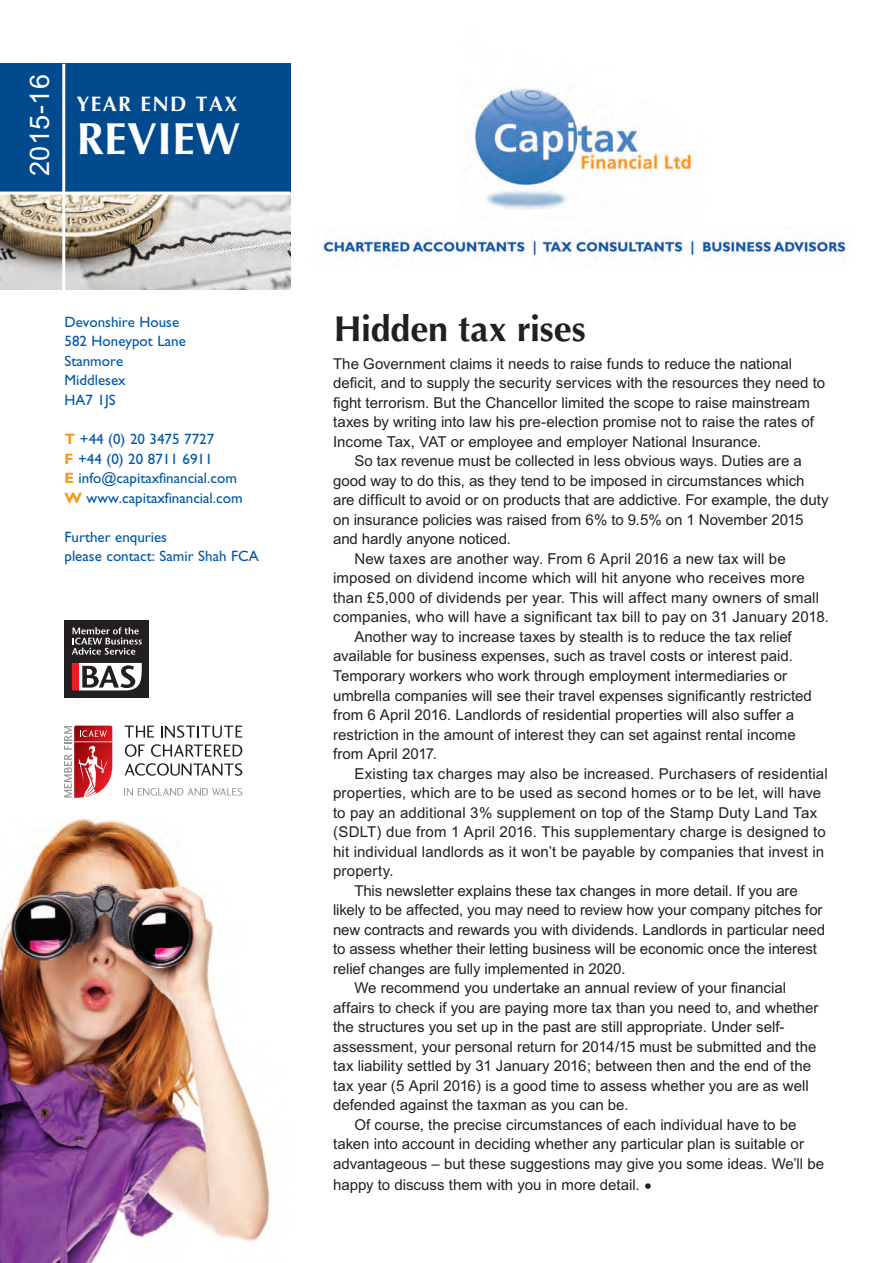
<style>
.page{position:relative;width:893px;height:1263px;background:#fff}
.page>*{position:absolute;margin:0;border:0;box-sizing:border-box;transform-origin:0 0}
.t1{font:700 45px "Optima";letter-spacing:.005em;color:#fff}
.t2{font:700 36px "Optima";letter-spacing:-.005em;color:#231f20}
.t3{font:27px "M Arial";letter-spacing:.02em;color:#fff}
.t4{font:700 21px "Optima";letter-spacing:.07em;color:#fff}
.t5{font:15px "M Arial";color:#231f20}
.t6{font:15px/19.5px "Gill Sans";color:#0157a8}
.s1{font-weight:700;color:#f7971d}
.s2{font-size:22.5px}
</style>
<div class="page">
<img style="left:0;top:195px;width:291px;height:94px">
<div style="left:0;top:64px;width:291px;height:129px;background:#004a8d"></div>
<hr style="left:62px;top:64px;width:3px;height:227px;background:#fff">
<hr style="left:0;top:192px;width:291px;height:3px;background:#fff">
<img style="left:0;top:817px;width:270px;height:446px">
<img style="left:323px;top:234px;width:523px;height:24px">
<img style="left:474px;top:87px;width:224px;height:123px">
<svg style="left:125px;top:725px;width:29px;height:12px"></svg>
<svg style="left:161px;top:725px;width:81px;height:13px"></svg>
<svg style="left:125px;top:744px;width:20px;height:13px"></svg>
<svg style="left:151px;top:744px;width:91px;height:13px"></svg>
<svg style="left:125px;top:763px;width:117px;height:13px"></svg>
<svg style="left:124px;top:788px;width:118px;height:8px"></svg>
<svg style="left:64px;top:726px;width:48px;height:72px"></svg>
<div style="left:64px;top:620px;width:85px;height:78px;background:#231f20"></div>
<svg style="left:79px;top:663px;width:63px;height:27px"></svg>
<div style="left:72px;top:663px;width:7px;height:27px;background:#ee1d23"></div>
<svg style="left:72px;top:627px;width:70px;height:28px"></svg>
<h3 class="t3" style="left:24px;top:176px;width:104px;rotate:-90deg">2015-16</h3>
<h3 class="t4" style="left:77px;top:91px;width:162px">YEAR END TAX</h3>
<h1 class="t1" style="left:77px;top:113px;width:165px">REVIEW</h1>
<p class="t6" style="left:65px;top:312px;width:123px">Devonshire House<br>582 Honeypot Lane<br>Stanmore<br>Middlesex<br>HA7 1JS</p>
<p class="t6" style="left:65px;top:429px;width:180px"><span class="s1">T</span> +44 (0) 20 3475 7727<br><span class="s1">F</span> +44 (0) 20 8711 6911<br><span class="s1">E</span> info@capitaxfinancial.com<br><span class="s1">W</span> www.capitaxfinancial.com</p>
<p class="t6" style="left:65px;top:527px;width:196px">Further enquries<br>please contact: Samir Shah FCA</p>
<h2 class="t2" style="left:334px;top:308px;width:253px">Hidden tax rises</h2>
<p class="t5" style="left:333px;top:355px;width:461px">The Government claims it needs to raise funds to reduce the national</p>
<p class="t5" style="left:333px;top:375px;width:493px">deficit, and to supply the security services with the resources they need to</p>
<p class="t5" style="left:333px;top:394px;width:478px">fight terrorism. But the Chancellor limited the scope to raise mainstream</p>
<p class="t5" style="left:333px;top:414px;width:482px">taxes by writing into law his pre-election promise not to raise the rates of</p>
<p class="t5" style="left:333px;top:433px;width:430px">Income Tax, VAT or employee and employer National Insurance.</p>
<p class="t5" style="left:354px;top:453px;width:449px">So tax revenue must be collected in less obvious ways. Duties are a</p>
<p class="t5" style="left:333px;top:472px;width:473px">good way to do this, as they tend to be imposed in circumstances which</p>
<p class="t5" style="left:333px;top:492px;width:497px">are difficult to avoid or on products that are addictive. For example, the duty</p>
<p class="t5" style="left:333px;top:511px;width:472px">on insurance policies was raised from 6% to 9.5% on 1 November 2015</p>
<p class="t5" style="left:333px;top:531px;width:180px">and hardly anyone noticed.</p>
<p class="t5" style="left:354px;top:550px;width:433px">New taxes are another way. From 6 April 2016 a new tax will be</p>
<p class="t5" style="left:333px;top:570px;width:473px">imposed on dividend income which will hit anyone who receives more</p>
<p class="t5" style="left:333px;top:589px;width:487px">than £5,000 of dividends per year. This will affect many owners of small</p>
<p class="t5" style="left:333px;top:609px;width:497px">companies, who will have a significant tax bill to pay on 31 January 2018.</p>
<p class="t5" style="left:354px;top:628px;width:439px">Another way to increase taxes by stealth is to reduce the tax relief</p>
<p class="t5" style="left:333px;top:648px;width:461px">available for business expenses, such as travel costs or interest paid.</p>
<p class="t5" style="left:333px;top:667px;width:455px">Temporary workers who work through employment intermediaries or</p>
<p class="t5" style="left:333px;top:687px;width:480px">umbrella companies will see their travel expenses significantly restricted</p>
<p class="t5" style="left:333px;top:706px;width:463px">from 6 April 2016. Landlords of residential properties will also suffer a</p>
<p class="t5" style="left:333px;top:726px;width:464px">restriction in the amount of interest they can set against rental income</p>
<p class="t5" style="left:333px;top:745px;width:105px">from April 2017.</p>
<p class="t5" style="left:354px;top:765px;width:475px">Existing tax charges may also be increased. Purchasers of residential</p>
<p class="t5" style="left:333px;top:784px;width:490px">properties, which are to be used as second homes or to be let, will have</p>
<p class="t5" style="left:333px;top:804px;width:486px">to pay an additional 3% supplement on top of the Stamp Duty Land Tax</p>
<p class="t5" style="left:333px;top:823px;width:494px">(SDLT) due from 1 April 2016. This supplementary charge is designed to</p>
<p class="t5" style="left:333px;top:843px;width:493px">hit individual landlords as it won’t be payable by companies that invest in</p>
<p class="t5" style="left:333px;top:862px;width:62px">property.</p>
<p class="t5" style="left:354px;top:882px;width:445px">This newsletter explains these tax changes in more detail. If you are</p>
<p class="t5" style="left:333px;top:901px;width:491px">likely to be affected, you may need to review how your company pitches for</p>
<p class="t5" style="left:333px;top:921px;width:494px">new contracts and rewards you with dividends. Landlords in particular need</p>
<p class="t5" style="left:333px;top:940px;width:485px">to assess whether their letting business will be economic once the interest</p>
<p class="t5" style="left:333px;top:960px;width:294px">relief changes are fully implemented in 2020.</p>
<p class="t5" style="left:354px;top:979px;width:433px">We recommend you undertake an annual review of your financial</p>
<p class="t5" style="left:333px;top:999px;width:487px">affairs to check if you are paying more tax than you need to, and whether</p>
<p class="t5" style="left:333px;top:1018px;width:453px">the structures you set up in the past are still appropriate. Under self-</p>
<p class="t5" style="left:333px;top:1038px;width:485px">assessment, your personal return for 2014/15 must be submitted and the</p>
<p class="t5" style="left:333px;top:1057px;width:479px">tax liability settled by 31 January 2016; between then and the end of the</p>
<p class="t5" style="left:333px;top:1077px;width:477px">tax year (5 April 2016) is a good time to assess whether you are as well</p>
<p class="t5" style="left:333px;top:1096px;width:297px">defended against the taxman as you can be.</p>
<p class="t5" style="left:354px;top:1116px;width:444px">Of course, the precise circumstances of each individual have to be</p>
<p class="t5" style="left:333px;top:1135px;width:472px">taken into account in deciding whether any particular plan is suitable or</p>
<p class="t5" style="left:333px;top:1155px;width:492px">advantageous – but these suggestions may give you some ideas. We’ll be</p>
<p class="t5" style="left:333px;top:1176px;width:320px">happy to discuss them with you in more detail. <span class="s2">•</span></p>
</div>
